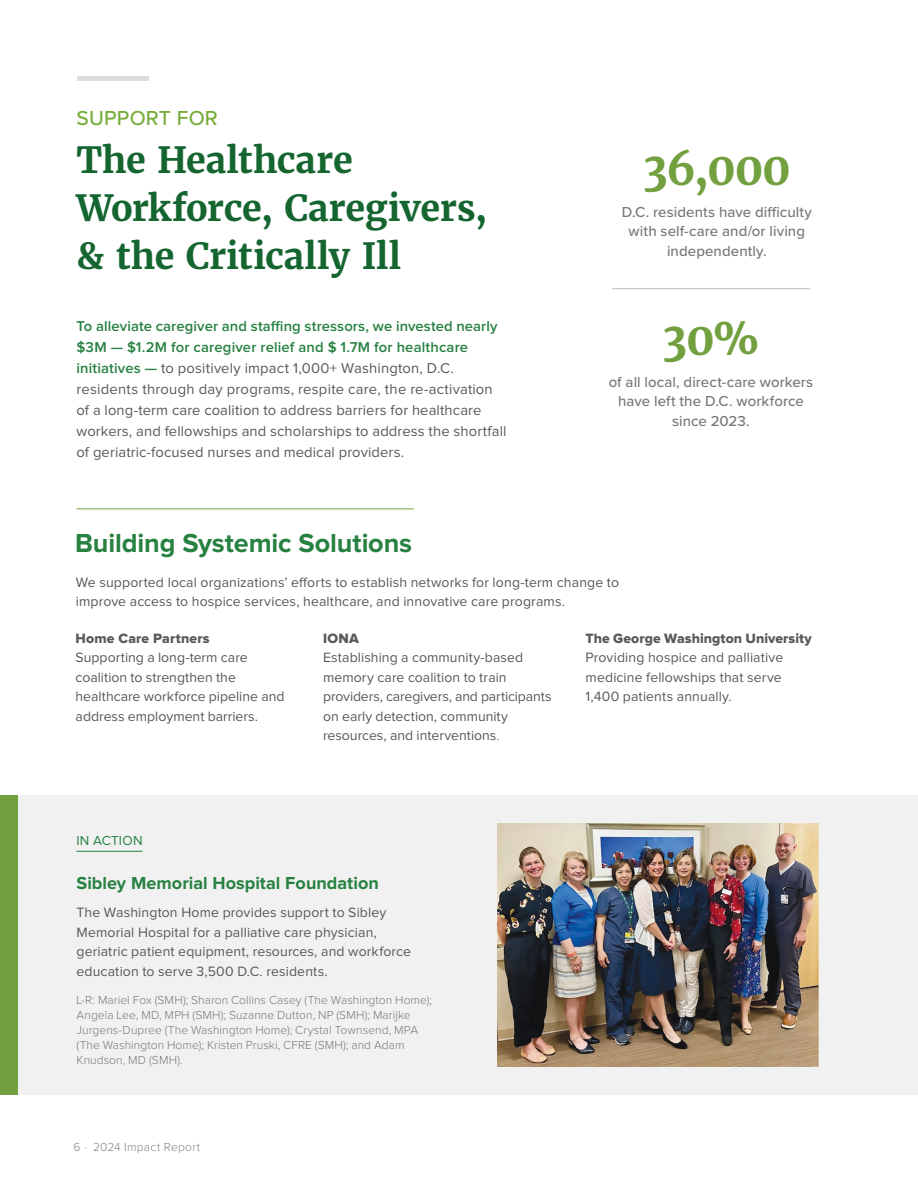
<style>
.page{position:relative;width:918px;height:1188px;background:#fff}
.page>*{position:absolute;margin:0;border:0;box-sizing:border-box;transform-origin:0 0}
.t1{font:700 45px "Merriweather";letter-spacing:-.03em;color:#73a03f}
.t2{font:700 36px/48px "Merriweather";letter-spacing:-.01em;color:#156530}
.t3{font:700 27px "Proxima Nova";letter-spacing:-.005em;color:#278141}
.t4{font:500 21px "Proxima Nova";letter-spacing:.01em;color:#78ad3c}
.t5{font:700 18px "Proxima Nova";color:#278141}
.t6{font:500 15px/19.5px "Proxima Nova";letter-spacing:.005em;color:#77787b;text-align:center}
.t7{font:14.85px/21px "Proxima Nova";letter-spacing:.01em;color:#58595b}
.t8{font:14.1px/19.5px "Proxima Nova";letter-spacing:.005em;color:#58595b}
.t9{font:14.1px "Proxima Nova Extrabld";letter-spacing:.005em;color:#58595b}
.t10{font:13.5px "Proxima Nova";letter-spacing:.02em;color:#278141}
.t11{font:300 12px/15px "Proxima Nova";letter-spacing:.005em;color:#77787b}
.t12{font:300 12px "Proxima Nova";letter-spacing:.025em;color:#808285}
.s1{font-weight:600;color:#278141}
.s2{font-weight:300}
.s3{color:#5d5d60}
</style>
<div class="page">
<div style="left:0;top:795px;width:918px;height:300px;background:#f1f1f2"></div>
<hr style="left:76px;top:851px;width:67px;height:1px;background:#278141">
<div style="left:0;top:795px;width:18px;height:300px;background:#73a03f"></div>
<img style="left:498px;top:824px;width:320px;height:242px">
<hr style="left:612px;top:288px;width:198px;height:1px;background:#b7b9bb">
<div style="left:77px;top:76px;width:72px;height:5px;background:#dcddde"></div>
<hr style="left:76px;top:509px;width:338px;height:1px;background:#73a03f">
<h3 class="t4" style="left:76px;top:102px;width:143px">SUPPORT FOR</h3>
<h2 class="t2" style="left:76px;top:136px;width:412px">The Healthcare<br>Workforce, Caregivers, &amp; the Critically Ill</h2>
<p class="t7" style="left:76px;top:316px;width:432px"><span class="s1">To alleviate caregiver and staffing stressors, we invested nearly $3M — $1.2M for caregiver relief and $ 1.7M for healthcare initiatives —</span> to positively impact 1,000+ Washington, D.C. residents through day programs, respite care, the re-activation of a long-term care coalition to address barriers for healthcare workers, and fellowships and scholarships to address the shortfall of geriatric-focused nurses and medical providers.</p>
<h1 class="t1" style="left:643px;top:140px;width:150px">36,000</h1>
<p class="t6" style="left:622px;top:201px;width:192px">D.C. residents have difficulty with self-care and/or living independently.</p>
<h1 class="t1" style="left:662px;top:310px;width:100px">30%</h1>
<p class="t6" style="left:609px;top:371px;width:206px">of all local, direct-care workers have left the D.C. workforce since 2023.</p>
<h3 class="t3" style="left:75px;top:528px;width:339px">Building Systemic Solutions</h3>
<p class="t8" style="left:76px;top:573px;width:545px">We supported local organizations’ efforts to establish networks for long-term change to improve access to hospice services, healthcare, and innovative care programs.</p>
<p class="t9" style="left:76px;top:630px;width:136px">Home Care Partners</p>
<p class="t8" style="left:76px;top:648px;width:210px">Supporting a long-term care coalition to strengthen the healthcare workforce pipeline and address employment barriers.</p>
<p class="t9" style="left:323px;top:630px;width:37px">IONA</p>
<p class="t8" style="left:323px;top:648px;width:230px">Establishing a community-based memory care coalition to train providers, caregivers, and participants on early detection, community resources, and interventions<span class="s2">.</span></p>
<p class="t9" style="left:586px;top:630px;width:228px">The George Washington University</p>
<p class="t8" style="left:586px;top:648px;width:199px;text-align:justify">Providing <span class="s3">hospice</span> and palliative medicine fellowships that serve 1,400 patients annually.</p>
<p class="t10" style="left:76px;top:833px;width:68px">IN ACTION</p>
<p class="t5" style="left:76px;top:873px;width:304px">Sibley Memorial Hospital Foundation</p>
<p class="t8" style="left:76px;top:903px;width:336px">The Washington Home provides support to Sibley Memorial Hospital for a palliative care physician, geriatric patient equipment, resources, and workforce education to serve 3,500 D.C. residents.</p>
<p class="t11" style="left:76px;top:993px;width:357px">L-R: Mariel Fox (SMH); Sharon Collins Casey (The Washington Home); Angela Lee, MD, MPH (SMH); Suzanne Dutton, NP (SMH); Marijke Jurgens-Dupree (The Washington Home); Crystal Townsend, MPA (The Washington Home); Kristen Pruski, CFRE (SMH); and Adam Knudson, MD (SMH).</p>
<p class="t12" style="left:74px;top:1140px;width:128px">6 · 2024 Impact Report</p>
</div>
